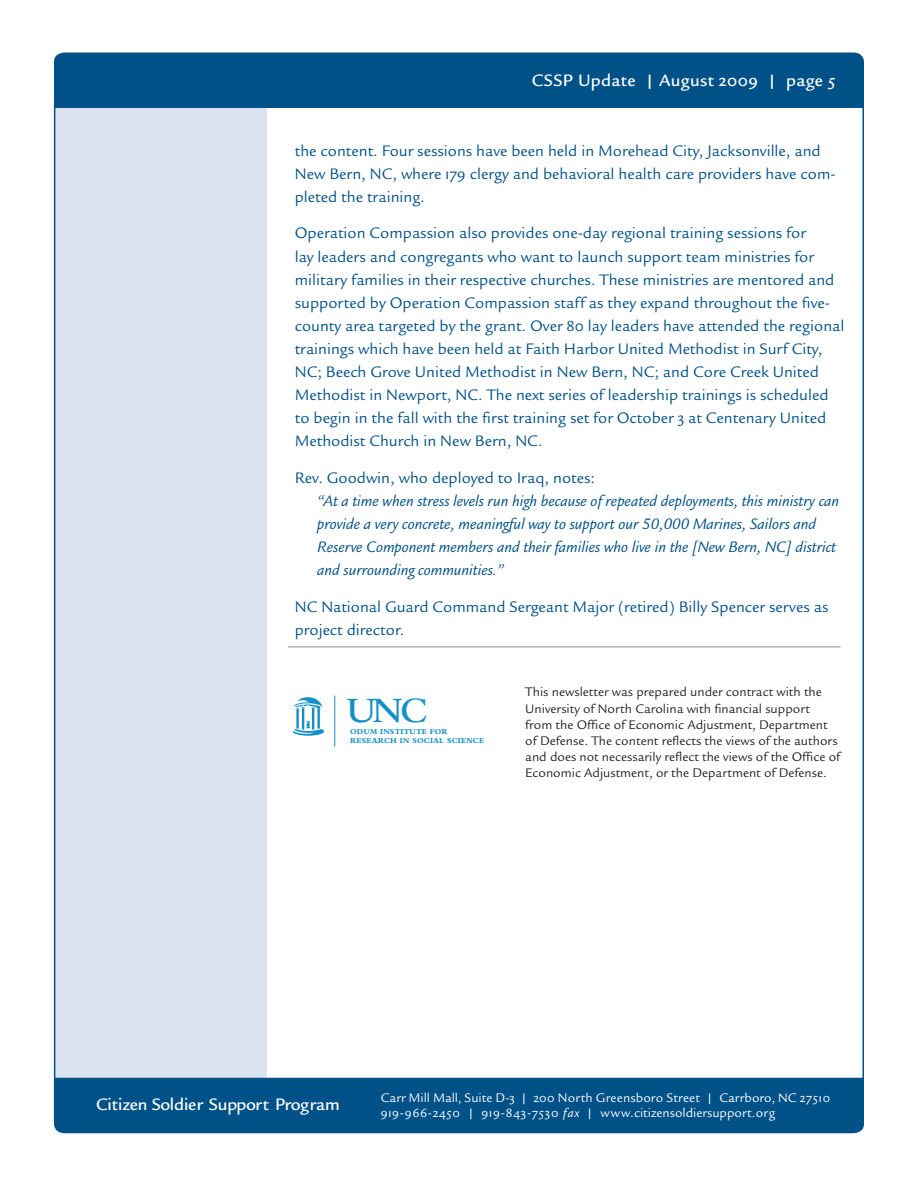
<style>
.page{position:relative;width:918px;height:1188px;background:#fff}
.page>*{position:absolute;margin:0;border:0;box-sizing:border-box;transform-origin:0 0}
.t1{font:600 37.2px "Bembo";color:#1490c8}
.t2{font:18px "Legacy San ITC Medi OS";letter-spacing:-.01em;color:#fff}
.t3{font:18px "Legacy San ITC Medi OS";letter-spacing:.015em;color:#fff}
.t4{font:16.5px/23.1px "Legacy San ITC Book OS";color:#005187}
.t5{font:italic 16.5px/23.1px "Legacy San ITC";color:#005187}
.t6{font:13.5px/16.2px "Legacy San ITC Book OS";color:#231f20}
.t7{font:13.5px "Legacy San ITC Book OS";letter-spacing:.01em;color:#fff}
.t8{font:13.5px "Legacy San ITC Book OS";letter-spacing:.03em;color:#fff}
.t9{font:800 7.8px "Bembo";letter-spacing:.025em;color:#1490c8}
.s1{font-family:"Legacy San ITC Book OS";font-style:normal}
.s2{font-family:"Legacy San ITC";font-style:italic}
</style>
<div class="page">
<div style="left:54px;top:66px;width:213px;height:1012px;background:#dae3ef"></div>
<div style="left:54px;top:1078px;width:810px;height:55px;background:#005187"></div>
<svg style="left:293px;top:697px;width:31px;height:39px"></svg>
<hr style="left:334px;top:696px;width:1px;height:51px;background:#1490c8">
<hr style="left:288px;top:646px;width:553px;height:2px;background:#b2b3b7">
<div style="left:54px;top:52px;width:810px;height:56px;background:#005187"></div>
<hr style="left:862px;top:61px;width:2px;height:1019px;background:#005187">
<hr style="left:54px;top:102px;width:1px;height:1018px;background:#005187">
<p class="t3" style="left:532px;top:70px;width:305px">CSSP Update | August 2009 | page 5</p>
<p class="t4" style="left:295px;top:139px;width:542px">the content. Four sessions have been held in Morehead City, Jacksonville, and<br>New Bern, NC, where 179 clergy and behavioral health care providers have com&shy;pleted the training.</p>
<p class="t4" style="left:295px;top:222px;width:551px">Operation Compassion also provides one-day regional training sessions for<br>lay leaders and congregants who want to launch support team ministries for military families in their respective churches. These ministries are mentored and supported by Operation Compassion staff as they expand throughout the five&shy;county area targeted by the grant. Over 80 lay leaders have attended the regional trainings which have been held at Faith Harbor United Methodist in Surf City, NC; Beech Grove United Methodist in New Bern, NC; and Core Creek United Methodist in Newport, NC. The next series of leadership trainings is scheduled to begin in the fall with the first training set for October 3 at Centenary United Methodist Church in New Bern, NC.</p>
<p class="t5" style="left:317px;top:467px;width:523px;text-indent:-22px"><span class="s1">Rev. Goodwin, who deployed to Iraq, notes:<br></span>“At a time when stress levels run high because of repeated deployments, this ministry can provide a very concrete, meaningful way to support our 50,000 Marines, Sailors and Reserve Component members and their families who live in the [New Bern, NC] district and surrounding communities.”</p>
<p class="t4" style="left:295px;top:595px;width:535px">NC National Guard Command Sergeant Major (retired) Billy Spencer serves as project director.</p>
<p class="t1" style="left:346px;top:690px;width:83px">UNC</p>
<p class="t9" style="left:350px;top:727px;width:99px">ODUM INSTITUTE FOR</p>
<p class="t9" style="left:350px;top:736px;width:136px">RESEARCH IN SOCIAL SCIENCE</p>
<p class="t6" style="left:525px;top:684px;width:317px">This newsletter was prepared under contract with the University of North Carolina with financial support from the Office of Economic Adjustment, Department of Defense. The content reflects the views of the authors and does not necessarily reflect the views of the Office of Economic Adjustment, or the Department of Defense.</p>
<p class="t2" style="left:96px;top:1094px;width:245px">Citizen Soldier Support Program</p>
<p class="t7" style="left:381px;top:1090px;width:451px">Carr Mill Mall, Suite D-3 | 200 North Greensboro Street | Carrboro, NC 27510</p>
<p class="t8" style="left:381px;top:1105px;width:396px">919-966-2450 | 919-843-7530 <span class="s2">fax</span> | www.citizensoldiersupport.org</p>
</div>
